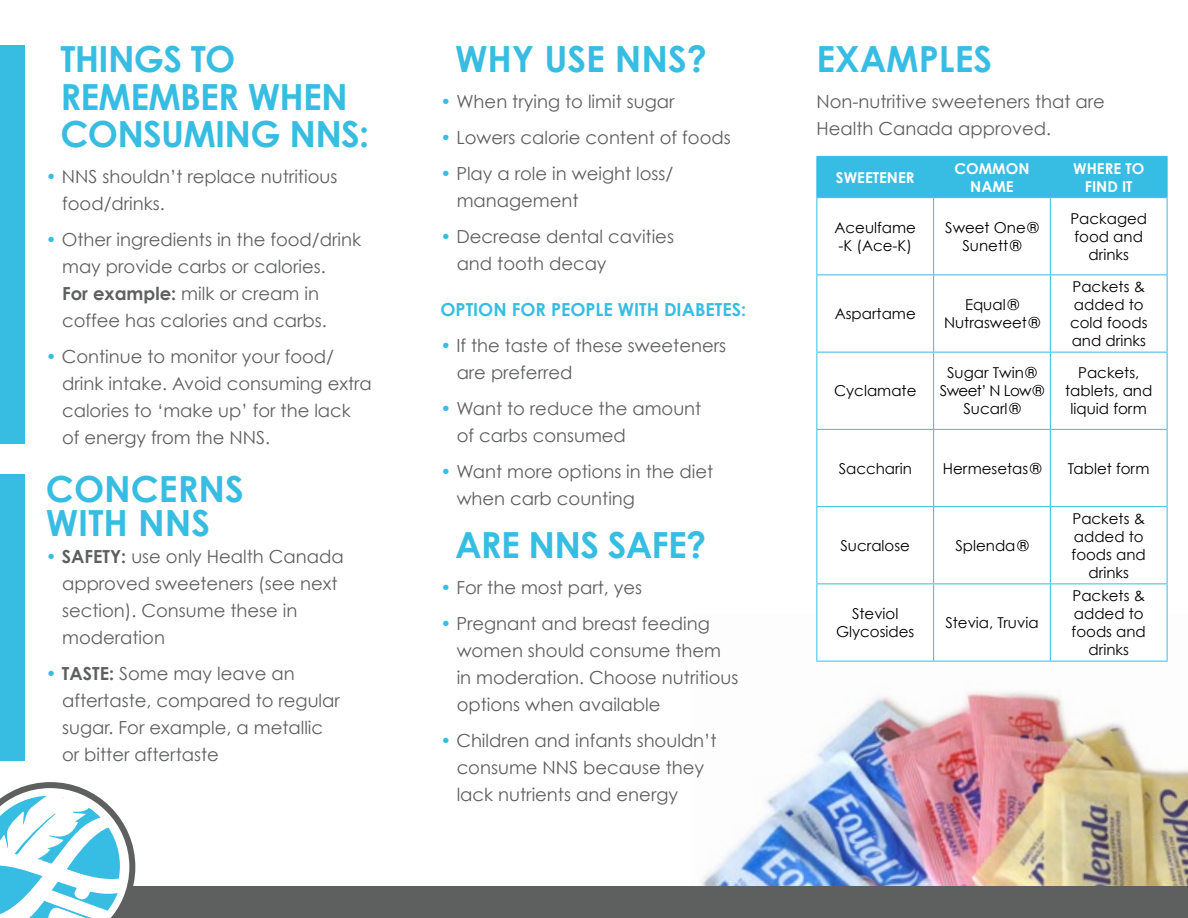
<style>
.page{position:relative;width:1188px;height:918px;background:#fff}
.page>*{position:absolute;margin:0;border:0;box-sizing:border-box;transform-origin:0 0}
.t1{font:700 36px/37.5px "Century Gothic";letter-spacing:-.02em;color:#37bde1}
.t2{font:700 36px "Century Gothic";color:#37bde1}
.t3{font:700 36px "Century Gothic";color:#37bde4}
.t4{font:18px/27px "Century Gothic";color:#5e5f5f}
.t5{font:18px/27px "Century Gothic";color:#5e5e5e}
.t6{font:18px/27px "Century Gothic";color:#5e605f}
.t7{font:700 18px "Century Gothic";color:#37bde1}
.t8{font:15px/18px "Century Gothic";color:#000;text-align:center}
.t9{font:700 15px/18px "Century Gothic";color:#fff;text-align:center}
.s1{color:#37bde4}
.s2{font-weight:700}
.s3{font-weight:700;color:#5e5f5f}
.s4{color:#5e5f5f}
</style>
<div class="page">
<img style="left:700px;top:691px;width:488px;height:195px">
<div style="left:0;top:886px;width:1188px;height:32px;background:#5e5f5f"></div>
<div style="left:817px;top:157px;width:350px;height:40px;background:#37bde4"></div>
<svg style="left:817px;top:198px;width:350px;height:463px"></svg>
<hr style="left:816px;top:156px;width:118px;height:1px;background:#37bde4">
<hr style="left:816px;top:157px;width:1px;height:40px;background:#37bde4">
<hr style="left:934px;top:156px;width:116px;height:1px;background:#37bde4">
<hr style="left:933px;top:157px;width:1px;height:40px;background:#37bde4">
<hr style="left:1050px;top:156px;width:118px;height:1px;background:#37bde4">
<hr style="left:1050px;top:157px;width:1px;height:40px;background:#37bde4">
<hr style="left:1167px;top:157px;width:1px;height:40px;background:#37bde4">
<hr style="left:816px;top:197px;width:118px;height:1px;background:#37bde4">
<hr style="left:816px;top:198px;width:1px;height:76px;background:#37bde4">
<hr style="left:934px;top:197px;width:116px;height:1px;background:#37bde4">
<hr style="left:933px;top:198px;width:1px;height:76px;background:#37bde4">
<hr style="left:1050px;top:197px;width:118px;height:1px;background:#37bde4">
<hr style="left:1050px;top:198px;width:1px;height:76px;background:#37bde4">
<hr style="left:1167px;top:198px;width:1px;height:76px;background:#37bde4">
<hr style="left:816px;top:274px;width:118px;height:1px;background:#37bde4">
<hr style="left:816px;top:275px;width:1px;height:77px;background:#37bde4">
<hr style="left:934px;top:274px;width:116px;height:1px;background:#37bde4">
<hr style="left:933px;top:275px;width:1px;height:77px;background:#37bde4">
<hr style="left:1050px;top:274px;width:118px;height:1px;background:#37bde4">
<hr style="left:1050px;top:275px;width:1px;height:77px;background:#37bde4">
<hr style="left:1167px;top:275px;width:1px;height:77px;background:#37bde4">
<hr style="left:816px;top:352px;width:118px;height:1px;background:#37bde4">
<hr style="left:816px;top:352px;width:1px;height:77px;background:#37bde4">
<hr style="left:934px;top:352px;width:116px;height:1px;background:#37bde4">
<hr style="left:933px;top:352px;width:1px;height:77px;background:#37bde4">
<hr style="left:1050px;top:352px;width:118px;height:1px;background:#37bde4">
<hr style="left:1050px;top:352px;width:1px;height:77px;background:#37bde4">
<hr style="left:1167px;top:352px;width:1px;height:77px;background:#37bde4">
<hr style="left:816px;top:429px;width:118px;height:1px;background:#37bde4">
<hr style="left:816px;top:430px;width:1px;height:76px;background:#37bde4">
<hr style="left:934px;top:429px;width:116px;height:1px;background:#37bde4">
<hr style="left:933px;top:430px;width:1px;height:76px;background:#37bde4">
<hr style="left:1050px;top:429px;width:118px;height:1px;background:#37bde4">
<hr style="left:1050px;top:430px;width:1px;height:76px;background:#37bde4">
<hr style="left:1167px;top:430px;width:1px;height:76px;background:#37bde4">
<hr style="left:816px;top:506px;width:118px;height:1px;background:#37bde4">
<hr style="left:816px;top:507px;width:1px;height:77px;background:#37bde4">
<hr style="left:934px;top:506px;width:116px;height:1px;background:#37bde4">
<hr style="left:933px;top:507px;width:1px;height:77px;background:#37bde4">
<hr style="left:1050px;top:506px;width:118px;height:1px;background:#37bde4">
<hr style="left:1050px;top:507px;width:1px;height:77px;background:#37bde4">
<hr style="left:1167px;top:507px;width:1px;height:77px;background:#37bde4">
<hr style="left:816px;top:584px;width:118px;height:1px;background:#37bde4">
<hr style="left:816px;top:584px;width:1px;height:77px;background:#37bde4">
<hr style="left:934px;top:584px;width:116px;height:1px;background:#37bde4">
<hr style="left:933px;top:584px;width:1px;height:77px;background:#37bde4">
<hr style="left:1050px;top:584px;width:118px;height:1px;background:#37bde4">
<hr style="left:1050px;top:584px;width:1px;height:77px;background:#37bde4">
<hr style="left:1167px;top:584px;width:1px;height:77px;background:#37bde4">
<hr style="left:816px;top:661px;width:118px;height:1px;background:#37bde4">
<hr style="left:934px;top:661px;width:116px;height:1px;background:#37bde4">
<hr style="left:1050px;top:661px;width:118px;height:1px;background:#37bde4">
<div style="left:0;top:45px;width:25px;height:399px;background:#37bde1"></div>
<div style="left:0;top:475px;width:25px;height:286px;background:#37bde1"></div>
<svg style="left:0;top:782px;width:135px;height:136px"></svg>
<h1 class="t1" style="left:61px;top:39px;width:310px">THINGS TO<br>REMEMBER WHEN<br>CONSUMING NNS:</h1>
<p class="t4" style="left:62px;top:163px;width:277px;text-indent:-16px"><span class="s1">•</span> NNS shouldn’t replace nutritious food/drinks.</p>
<p class="t4" style="left:62px;top:226px;width:301px;text-indent:-16px"><span class="s1">•</span> Other ingredients in the food/drink may provide carbs or calories.<br><span class="s2">For example:</span> milk or cream in coffee has calories and carbs.</p>
<p class="t4" style="left:62px;top:343px;width:311px;text-indent:-16px"><span class="s1">•</span> Continue to monitor your food/ drink intake. Avoid consuming extra calories to ‘make up’ for the lack of energy from the NNS.</p>
<h1 class="t2" style="left:46px;top:466px;width:199px">CONCERNS</h1>
<h1 class="t1" style="left:46px;top:504px;width:166px">WITH NNS</h1>
<p class="t6" style="left:62px;top:543px;width:283px;text-indent:-16px"><span class="s1">•</span> <span class="s3">SAFETY:</span> <span class="s4">use only Health Canada approved sweeten</span>ers (see next section). Consume these in moderation</p>
<p class="t4" style="left:62px;top:660px;width:279px;text-indent:-16px"><span class="s1">•</span> <span class="s2">TASTE:</span> Some may leave an aftertaste, compared to regular sugar. For example, a metallic or bitter aftertaste</p>
<h1 class="t2" style="left:455px;top:36px;width:253px">WHY USE NNS?</h1>
<p class="t4" style="left:440px;top:88px;width:236px"><span class="s1">•</span> When trying to limit sugar</p>
<p class="t4" style="left:440px;top:124px;width:292px"><span class="s1">•</span> Lowers calorie content of foods</p>
<p class="t4" style="left:457px;top:160px;width:218px;text-indent:-16px"><span class="s1">•</span> Play a role in weight loss/ management</p>
<p class="t4" style="left:457px;top:223px;width:219px;text-indent:-16px"><span class="s1">•</span> Decrease dental cavities and tooth decay</p>
<p class="t7" style="left:440px;top:299px;width:307px">OPTION FOR PEOPLE WITH DIABETES:</p>
<p class="t4" style="left:457px;top:332px;width:271px;text-indent:-16px"><span class="s1">•</span> If the taste of these sweeteners are preferred</p>
<p class="t4" style="left:457px;top:395px;width:246px;text-indent:-16px"><span class="s1">•</span> Want to reduce the amount of carbs consumed</p>
<p class="t4" style="left:440px;top:458px;width:274px"><span class="s1">•</span> Want more options in the diet</p>
<p class="t4" style="left:457px;top:485px;width:180px">when carb counting</p>
<h1 class="t1" style="left:455px;top:525px;width:253px">ARE NNS SAFE?</h1>
<p class="t5" style="left:440px;top:574px;width:203px"><span class="s1">•</span> For the most part, yes</p>
<p class="t5" style="left:457px;top:610px;width:283px;text-indent:-16px"><span class="s1">•</span> Pregnant and breast feeding women should consume them in moderation. Choose nutritious options when available</p>
<p class="t5" style="left:457px;top:727px;width:262px;text-indent:-16px"><span class="s1">•</span> Children and infants shouldn’t consume NNS because they lack nutrients and energy</p>
<h1 class="t3" style="left:816px;top:36px;width:177px">EXAMPLES</h1>
<p class="t5" style="left:816px;top:88px;width:290px">Non-nutritive sweeteners that are<br>Health Canada approved.</p>
<p class="t9" style="left:836px;top:168px;width:80px">SWEETENER</p>
<p class="t9" style="left:954px;top:159px;width:76px">COMMON<br>NAME</p>
<p class="t9" style="left:1073px;top:159px;width:73px">WHERE TO<br>FIND IT</p>
<p class="t8" style="left:835px;top:218px;width:83px;text-align:left">Aceulfame -K (Ace-K)</p>
<p class="t8" style="left:945px;top:218px;width:95px">Sweet One®<br>Sunett ®</p>
<p class="t8" style="left:1070px;top:209px;width:78px">Packaged food and drinks</p>
<p class="t8" style="left:835px;top:304px;width:83px">Aspartame</p>
<p class="t8" style="left:944px;top:295px;width:97px">Equal ®<br>Nutrasweet®</p>
<p class="t8" style="left:1070px;top:277px;width:79px;text-align:left">Packets &amp; added to cold foods and drinks</p>
<p class="t8" style="left:834px;top:382px;width:84px">Cyclamate</p>
<p class="t8" style="left:940px;top:364px;width:106px">Sugar Twin®<br>Sweet’ N Low®<br>Sucarl®</p>
<p class="t8" style="left:1065px;top:364px;width:89px">Packets, tablets, and liquid form</p>
<p class="t8" style="left:839px;top:459px;width:75px">Saccharin</p>
<p class="t8" style="left:943px;top:459px;width:100px">Hermesetas®</p>
<p class="t8" style="left:1068px;top:459px;width:83px">Tablet form</p>
<p class="t8" style="left:841px;top:536px;width:71px">Sucralose</p>
<p class="t8" style="left:955px;top:536px;width:75px">Splenda®</p>
<p class="t8" style="left:836px;top:604px;width:80px">Steviol<br>Glycosides</p>
<p class="t8" style="left:945px;top:613px;width:95px">Stevia, Truvia</p>
<p class="t8" style="left:1072px;top:509px;width:76px">Packets &amp; added to foods and drinks</p>
<p class="t8" style="left:1072px;top:586px;width:76px">Packets &amp; added to foods and drinks</p>
</div>
